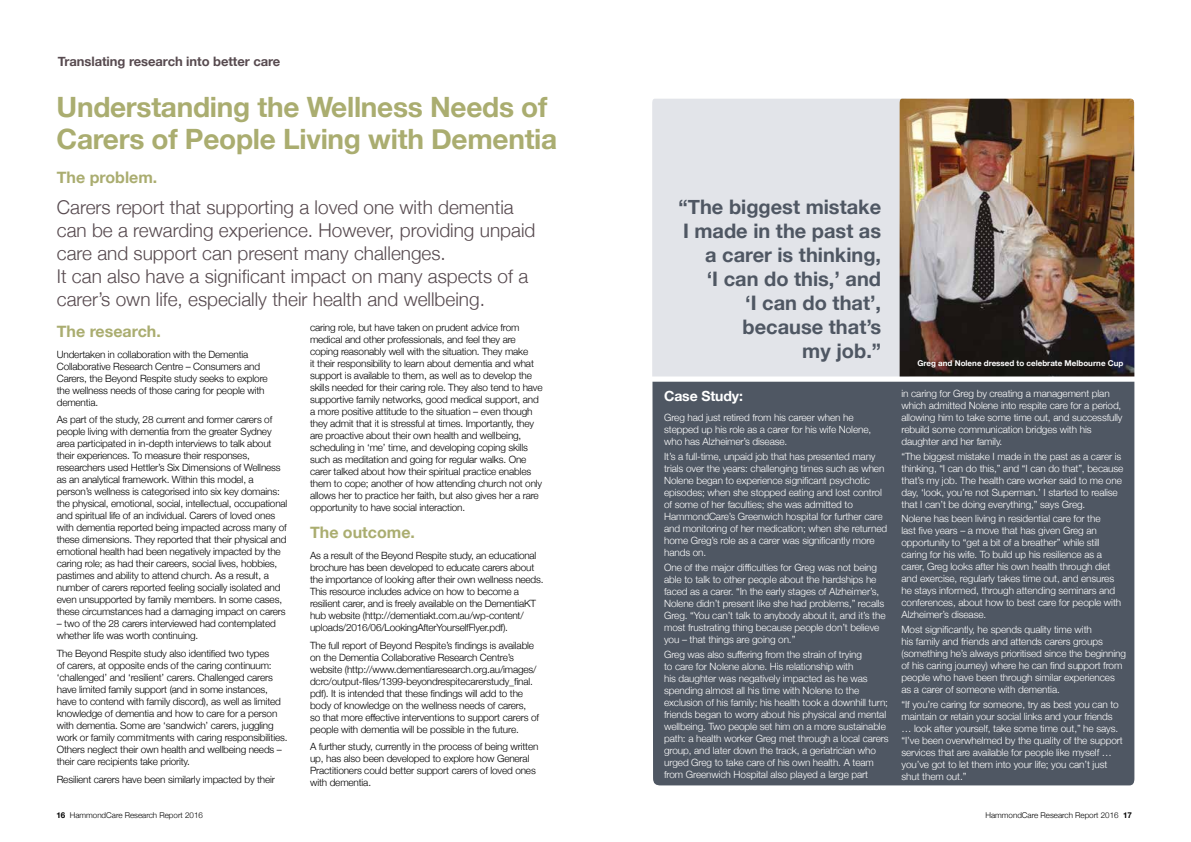
<style>
.page{position:relative;width:1191px;height:842px;background:#fff}
.page>*{position:absolute;margin:0;border:0;box-sizing:border-box;transform-origin:0 0}
.t1{font:700 28px/32px "Helvetica Neue";letter-spacing:-.01em;color:#aaad70}
.t2{font:700 20px/24px "Helvetica Neue";color:#4f5763;text-align:right}
.t3{font:300 19px/23px "Helvetica Neue";color:#574a4f}
.t4{font:700 16px "Helvetica Neue";color:#aaad70}
.t5{font:700 14px "Helvetica Neue";letter-spacing:-.01em;color:#fff}
.t6{font:700 13px "Helvetica Neue";letter-spacing:-.005em;color:#574a4f}
.t7{font:300 10px/12px "Helvetica Neue";letter-spacing:-.015em;color:#000}
.t8{font:300 10px/12px "Helvetica Neue";letter-spacing:-.01em;color:#fff}
.t9{font:300 8px "Helvetica Neue";color:#000}
.t10{font:700 8px "Helvetica Neue";color:#fff}
.s1{font-weight:700}
</style>
<div class="page">
<div style="left:652px;top:99px;width:247px;height:277px;background:#e2e4e9"></div>
<div style="left:652px;top:382px;width:482px;height:403px;background:#4f5763"></div>
<img style="left:899px;top:99px;width:235px;height:277px">
<h3 class="t6" style="left:58px;top:52px;width:224px">Translating research into better care</h3>
<h1 class="t1" style="left:57px;top:92px;width:502px">Understanding the Wellness Needs of<br>Carers of People Living with Dementia</h1>
<h3 class="t4" style="left:57px;top:165px;width:102px">The problem.</h3>
<p class="t3" style="left:57px;top:194px;width:480px">Carers report that supporting a loved one with dementia can be a rewarding experience. However, providing unpaid care and support can present many challenges.<br>It can also have a significant impact on many aspects of a carer’s own life, especially their health and wellbeing.</p>
<h3 class="t4" style="left:57px;top:319px;width:106px">The research.</h3>
<p class="t7" style="left:57px;top:347px;width:212px">Undertaken in collaboration with the Dementia Collaborative Research Centre – Consumers and Carers, the Beyond Respite study seeks to explore the wellness needs of those caring for people with dementia.</p>
<p class="t7" style="left:57px;top:413px;width:232px">As part of the study, 28 current and former carers of people living with dementia from the greater Sydney area participated in in-depth interviews to talk about their experiences. To measure their responses, researchers used Hettler’s Six Dimensions of Wellness as an analytical framework. Within this model, a person’s wellness is categorised into six key domains: the physical, emotional, social, intellectual, occupational and spiritual life of an individual. Carers of loved ones with dementia reported being impacted across many of these dimensions. They reported that their physical and emotional health had been negatively impacted by the caring role; as had their careers, social lives, hobbies, pastimes and ability to attend church. As a result, a number of carers reported feeling socially isolated and even unsupported by family members. In some cases, these circumstances had a damaging impact on carers</p>
<p class="t7" style="left:57px;top:617px;width:221px">– two of the 28 carers interviewed had contemplated whether life was worth continuing.</p>
<p class="t7" style="left:57px;top:647px;width:232px">The Beyond Respite study also identified two types<br>of carers, at opposite ends of the caring continuum: ‘challenged’ and ‘resilient’ carers. Challenged carers have limited family support (and in some instances, have to contend with family discord), as well as limited knowledge of dementia and how to care for a person with dementia. Some are ‘sandwich’ carers, juggling work or family commitments with caring responsibilities.<br>Others neglect their own health and wellbeing needs – their care recipients take priority.</p>
<p class="t7" style="left:57px;top:772px;width:220px">Resilient carers have been similarly impacted by their</p>
<p class="t9" style="left:56px;top:808px;width:148px"><span class="s1">16</span> HammondCare Research Report 2016</p>
<p class="t7" style="left:310px;top:321px;width:234px">caring role, but have taken on prudent advice from medical and other professionals, and feel they are coping reasonably well with the situation. They make<br>it their responsibility to learn about dementia and what support is available to them, as well as to develop the skills needed for their caring role. They also tend to have supportive family networks, good medical support, and a more positive attitude to the situation – even though they admit that it is stressful at times. Importantly, they are proactive about their own health and wellbeing, scheduling in ‘me’ time, and developing coping skills such as meditation and going for regular walks. One carer talked about how their spiritual practice enables them to cope; another of how attending church not only allows her to practice her faith, but also gives her a rare opportunity to have social interaction.</p>
<h3 class="t4" style="left:310px;top:520px;width:106px">The outcome.</h3>
<p class="t7" style="left:310px;top:548px;width:235px">As a result of the Beyond Respite study, an educational brochure has been developed to educate carers about the importance of looking after their own wellness needs.<br>This resource includes advice on how to become a resilient carer, and is freely available on the DementiaKT hub website (http://dementiakt.com.au/wp-content/ uploads/2016/06/LookingAfterYourselfFlyer.pdf).</p>
<p class="t7" style="left:310px;top:638px;width:230px">The full report of Beyond Respite’s findings is available on the Dementia Collaborative Research Centre’s website (http://www.dementiaresearch.org.au/images/ dcrc/output-files/1399-beyondrespitecarerstudy_final. pdf). It is intended that these findings will add to the body of knowledge on the wellness needs of carers, so that more effective interventions to support carers of people with dementia will be possible in the future.</p>
<p class="t7" style="left:310px;top:740px;width:230px">A further study, currently in the process of being written up, has also been developed to explore how General Practitioners could better support carers of loved ones with dementia.</p>
<h2 class="t2" style="left:678px;top:196px;width:204px">“The biggest mistake<br>I made in the past as a carer is thinking,<br>‘I can do this,’ and<br>‘I can do that’, because that’s<br>my job.”</h2>
<h3 class="t5" style="left:664px;top:385px;width:80px">Case Study:</h3>
<p class="t8" style="left:664px;top:411px;width:209px">Greg had just retired from his career when he stepped up his role as a carer for his wife Nolene, who has Alzheimer’s disease.</p>
<p class="t8" style="left:664px;top:450px;width:225px">It’s a full-time, unpaid job that has presented many trials over the years: challenging times such as when Nolene began to experience significant psychotic episodes; when she stopped eating and lost control of some of her faculties; she was admitted to HammondCare’s Greenwich hospital for further care and monitoring of her medication; when she returned home Greg’s role as a carer was significantly more hands on.</p>
<p class="t8" style="left:664px;top:561px;width:223px">One of the major difficulties for Greg was not being able to talk to other people about the hardships he faced as a carer. “In the early stages of Alzheimer’s, Nolene didn’t present like she had problems,” recalls Greg. “You can’t talk to anybody about it, and it’s the most frustrating thing because people don’t believe you – that things are going on.”</p>
<p class="t8" style="left:664px;top:647px;width:226px">Greg was also suffering from the strain of trying<br>to care for Nolene alone. His relationship with<br>his daughter was negatively impacted as he was spending almost all his time with Nolene to the exclusion of his family; his health took a downhill turn; friends began to worry about his physical and mental wellbeing. Two people set him on a more sustainable path: a health worker Greg met through a local carers group, and later down the track, a geriatrician who urged Greg to take care of his own health. A team from Greenwich Hospital also played a large part</p>
<p class="t10" style="left:917px;top:357px;width:207px">Greg and Nolene dressed to celebrate Melbourne Cup</p>
<p class="t8" style="left:901px;top:386px;width:223px">in caring for Greg by creating a management plan which admitted Nolene into respite care for a period, allowing him to take some time out, and successfully rebuild some communication bridges with his daughter and her family.</p>
<p class="t8" style="left:901px;top:449px;width:223px">“The biggest mistake I made in the past as a carer is thinking, “I can do this,” and “I can do that”, because that’s my job. The health care worker said to me one day, ‘look, you’re not Superman.’ I started to realise that I can’t be doing everything,” says Greg.</p>
<p class="t8" style="left:901px;top:512px;width:221px">Nolene has been living in residential care for the<br>last five years – a move that has given Greg an opportunity to “get a bit of a breather” while still caring for his wife. To build up his resilience as a carer, Greg looks after his own health through diet and exercise, regularly takes time out, and ensures he stays informed, through attending seminars and conferences, about how to best care for people with Alzheimer’s disease.</p>
<p class="t8" style="left:901px;top:623px;width:226px">Most significantly, he spends quality time with<br>his family and friends and attends carers groups (something he’s always prioritised since the beginning of his caring journey) where he can find support from people who have been through similar experiences as a carer of someone with dementia.</p>
<p class="t8" style="left:901px;top:698px;width:223px">“If you’re caring for someone, try as best you can to maintain or retain your social links and your friends … look after yourself, take some time out,” he says. “I’ve been overwhelmed by the quality of the support services that are available for people like myself … you’ve got to let them into your life; you can’t just shut them out.”</p>
<p class="t9" style="left:985px;top:808px;width:148px">HammondCare Research Report 2016 <span class="s1">17</span></p>
</div>
